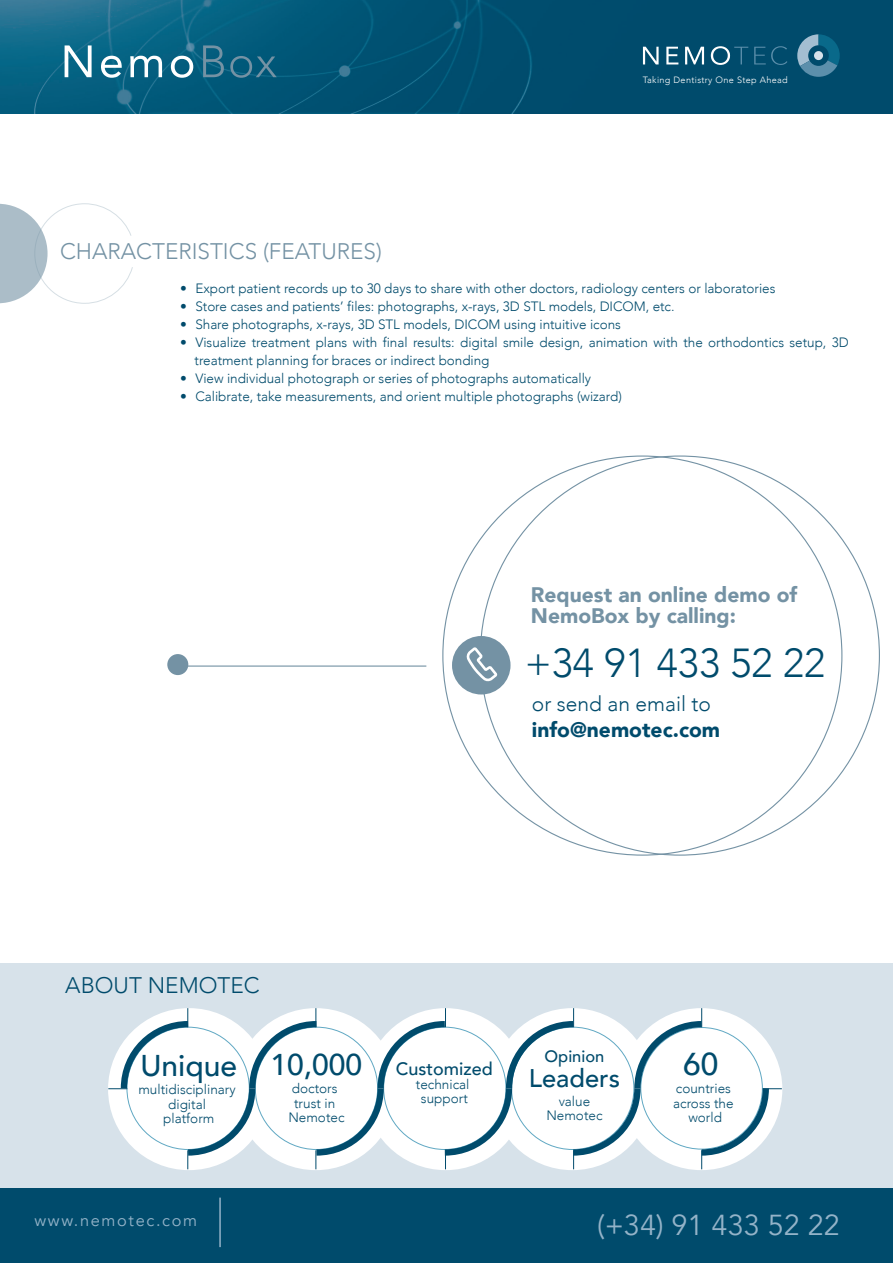
<style>
.page{position:relative;width:893px;height:1263px;background:#fff}
.page>*{position:absolute;margin:0;border:0;box-sizing:border-box;transform-origin:0 0}
.t1{font:300 40.5px "Avenir";color:#004b6c}
.t2{font:500 31.65px "Avenir";color:#004b6c}
.t3{font:500 30px "Avenir";color:#004b6c}
.t4{font:28.8px "Avenir";color:#94b3c8}
.t5{font:500 25.5px "Avenir";color:#004b6c}
.t6{font:300 22.5px "Avenir";color:#7492a4}
.t7{font:300 22.5px "Avenir";color:#004b6c}
.t8{font:900 21px/21px "Avenir";color:#7492a4}
.t9{font:900 21px "Avenir";color:#004b6c}
.t10{font:300 21px "Avenir";color:#004b6c}
.t11{font:500 18px "Avenir";color:#004b6c}
.t12{font:500 16.5px "Avenir";color:#004b6c}
.t13{font:16.35px "Avenir";letter-spacing:.1em;color:#94b3c8}
.t14{font:300 13.5px/14.1px "Avenir";letter-spacing:-.005em;color:#004b6c;text-align:center}
.t15{font:300 9.15px "Avenir";letter-spacing:.035em;color:#fff}
</style>
<div class="page">
<div style="left:0;top:963px;width:893px;height:230px;background:#d7e2ea"></div>
<div style="left:0;top:1188px;width:893px;height:75px;background:#004b6c"></div>
<hr style="left:219px;top:1197px;width:2px;height:50px;background:#94b3c8">
<svg style="left:108px;top:1008px;width:674px;height:161px"></svg>
<svg style="left:0;top:203px;width:133px;height:101px"></svg>
<img style="left:0;top:0;width:893px;height:114px">
<svg style="left:643px;top:47px;width:16px;height:17px"></svg>
<svg style="left:666px;top:47px;width:12px;height:17px"></svg>
<svg style="left:685px;top:47px;width:19px;height:17px"></svg>
<svg style="left:711px;top:46px;width:37px;height:19px"></svg>
<svg style="left:754px;top:46px;width:33px;height:19px"></svg>
<svg style="left:797px;top:34px;width:43px;height:43px"></svg>
<svg style="left:65px;top:45px;width:27px;height:32px"></svg>
<svg style="left:101px;top:56px;width:21px;height:22px"></svg>
<svg style="left:130px;top:56px;width:32px;height:21px"></svg>
<svg style="left:171px;top:56px;width:22px;height:22px"></svg>
<svg style="left:203px;top:45px;width:21px;height:32px"></svg>
<svg style="left:230px;top:56px;width:47px;height:22px"></svg>
<div style="left:452px;top:636px;width:58px;height:58px;background:#7492a4;border-radius:50%"></div>
<svg style="left:466px;top:647px;width:31px;height:35px"></svg>
<hr style="left:178px;top:665px;width:248px;height:2px;background:#7492a4">
<div style="left:167px;top:654px;width:21px;height:21px;background:#7492a4;border-radius:50%"></div>
<h3 class="t6" style="left:60px;top:238px;width:323px">CHARACTERISTICS (FEATURES)</h3>
<p class="t15" style="left:643px;top:75px;width:147px">Taking Dentistry One Step Ahead</p>
<p class="t14" style="left:180px;top:281px;width:597px">• Export patient records up to 30 days to share with other doctors, radiology centers or laboratories</p>
<p class="t14" style="left:180px;top:299px;width:496px">• Store cases and patients’ files: photographs, x-rays, 3D STL models, DICOM, etc.</p>
<p class="t14" style="left:180px;top:317px;width:442px">• Share photographs, x-rays, 3D STL models, DICOM using intuitive icons</p>
<p class="t14" style="left:195px;top:333px;width:656px;line-height:18px;text-align:left;text-indent:-14px">• Visualize treatment plans with final results: digital smile design, animation with the orthodontics setup, 3D treatment planning for braces or indirect bonding</p>
<p class="t14" style="left:180px;top:371px;width:412px">• View individual photograph or series of photographs automatically</p>
<p class="t14" style="left:180px;top:389px;width:443px">• Calibrate, take measurements, and orient multiple photographs (wizard)</p>
<h3 class="t8" style="left:531px;top:583px;width:268px">Request an online demo of<br>NemoBox by calling:</h3>
<h1 class="t1" style="left:525px;top:639px;width:302px">+34 91 433 52 22</h1>
<h3 class="t10" style="left:532px;top:692px;width:181px">or send an email to</h3>
<h3 class="t9" style="left:532px;top:712px;width:190px">info@nemotec.com</h3>
<h3 class="t7" style="left:65px;top:971px;width:196px">ABOUT NEMOTEC</h3>
<h3 class="t3" style="left:140px;top:1039px;width:98px">Unique</h3>
<p class="t14" style="left:138px;top:1083px;width:99px">multidisciplinary digital<br>platform</p>
<h3 class="t3" style="left:271px;top:1038px;width:93px">10,000</h3>
<p class="t14" style="left:288px;top:1082px;width:58px">doctors trust in<br>Nemotec</p>
<h3 class="t11" style="left:396px;top:1053px;width:99px">Customized</h3>
<p class="t14" style="left:416px;top:1077px;width:55px">technical support</p>
<p class="t12" style="left:545px;top:1042px;width:61px">Opinion</p>
<h3 class="t5" style="left:529px;top:1056px;width:93px">Leaders</h3>
<p class="t14" style="left:546px;top:1094px;width:58px">value<br>Nemotec</p>
<h2 class="t2" style="left:683px;top:1036px;width:37px">60</h2>
<p class="t14" style="left:673px;top:1082px;width:62px">countries across the world</p>
<p class="t13" style="left:34px;top:1210px;width:164px">www.nemotec.com</p>
<h3 class="t4" style="left:597px;top:1208px;width:244px">(+34) 91 433 52 22</h3>
</div>
